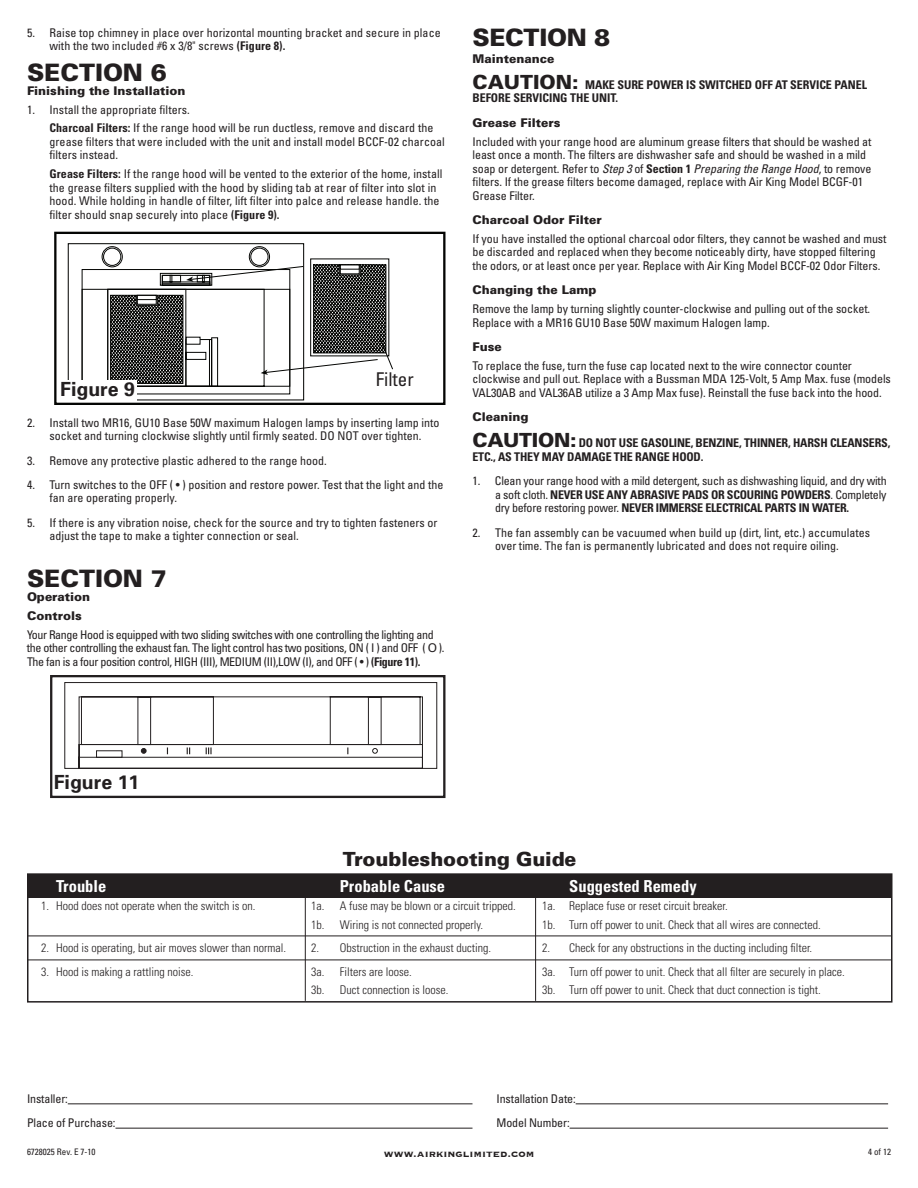
<style>
.page{position:relative;width:918px;height:1188px;background:#fff}
.page>*{position:absolute;margin:0;border:0;box-sizing:border-box;transform-origin:0 0}
.t1{font:900 24px "Univers";color:#231f20}
.t2{font:900 19.5px "Univers";letter-spacing:-.005em;color:#231f20}
.t3{font:700 19.5px "Univers";color:#231f20}
.t4{font:condensed 19.05px "Univers";color:#231f20}
.t5{font:700 condensed 16.5px "Univers";color:#fff}
.t6{font:condensed 12px/13.5px "Univers";letter-spacing:-.005em;color:#231f20}
.t7{font:300 condensed 12px "Univers";color:#231f20}
.t8{font:condensed 12px/13.5px "Univers";letter-spacing:-.03em;color:#231f20}
.t9{font:700 condensed 12px/13.5px "Univers";letter-spacing:-.015em;color:#231f20}
.t10{font:900 12px/18.9px "Univers";color:#231f20}
.t11{font:700 12px "Copperplate";color:#231f20}
.t12{font:condensed 9px "Univers";color:#231f20}
.s1{font-weight:700}
.s2{font-stretch:normal}
.s3{font-weight:900;font-stretch:normal;font-size:19.5px}
.s4{font-style:italic}
.s5{font-weight:900;font-stretch:normal}
</style>
<div class="page">
<div style="left:50px;top:675px;width:395px;height:123px;border:2px solid #231f20"></div>
<svg style="left:64px;top:682px;width:374px;height:87px"></svg>
<div style="left:96px;top:751px;width:26px;height:7px;border:1px solid #231f20"></div>
<div style="left:27px;top:873px;width:865px;height:130px;border:2px solid #231f20"></div>
<div style="left:28px;top:874px;width:864px;height:23px;background:#231f20"></div>
<hr style="left:305px;top:892px;width:1px;height:109px;background:#231f20">
<hr style="left:535px;top:892px;width:1px;height:109px;background:#231f20">
<hr style="left:28px;top:936px;width:864px;height:1px;background:#231f20">
<hr style="left:28px;top:960px;width:864px;height:1px;background:#231f20">
<hr style="left:68px;top:1104px;width:405px;height:1px;background:#231f20">
<hr style="left:576px;top:1104px;width:312px;height:1px;background:#231f20">
<hr style="left:115px;top:1128px;width:358px;height:1px;background:#231f20">
<hr style="left:570px;top:1128px;width:318px;height:1px;background:#231f20">
<div style="left:54px;top:232px;width:391px;height:173px;border:2px solid #040503"></div>
<div style="left:68px;top:243px;width:236px;height:157px;border:1px solid #040503"></div>
<svg style="left:82px;top:265px;width:311px;height:122px"></svg>
<div style="left:111px;top:295px;width:72px;height:89px;border:1px solid #040503"></div>
<svg style="left:136px;top:295px;width:21px;height:10px"></svg>
<svg style="left:137px;top:300px;width:19px;height:4px"></svg>
<svg style="left:137px;top:295px;width:19px;height:5px"></svg>
<div style="left:102px;top:246px;width:21px;height:21px;border:1px solid #040503;border-radius:50%"></div>
<div style="left:103px;top:248px;width:18px;height:18px;border:1px solid #040503;border-radius:50%"></div>
<div style="left:249px;top:246px;width:21px;height:21px;border:1px solid #040503;border-radius:50%"></div>
<div style="left:250px;top:248px;width:19px;height:18px;border:1px solid #040503;border-radius:50%"></div>
<div style="left:60px;top:380px;width:77px;height:22px;background:#fff"></div>
<p class="t6" style="left:49px;top:25px;width:393px;text-indent:-22px">5. Raise top chimney in place over horizontal mounting bracket and secure in place with the two included #6 x 3/8" screws <span class="s1">(Figure 8).</span></p>
<h1 class="t1" style="left:27px;top:58px;width:141px">SECTION 6</h1>
<p class="t10" style="left:27px;top:81px;width:160px">Finishing the Installation</p>
<p class="t6" style="left:50px;top:100px;width:385px;line-height:18.9px;text-indent:-23px">1. Install the appropriate filters.<br><span class="s1">Charcoal Filters:</span> If the range hood will be run ductless, remove and discard the</p>
<p class="t6" style="left:49px;top:135px;width:397px">grease filters that were included with the unit and install model BCCF-02 charcoal filters instead.</p>
<p class="t6" style="left:49px;top:167px;width:394px"><span class="s1">Grease Filters:</span> If the range hood will be vented to the exterior of the home, install the grease filters supplied with the hood by sliding tab at rear of filter into slot in hood. While holding in handle of filter, lift filter into palce and release handle. the filter should snap securely into place <span class="s1">(Figure 9).</span></p>
<h2 class="t3" style="left:60px;top:377px;width:76px">Figure 9</h2>
<h3 class="t4" style="left:376px;top:367px;width:39px">Filter</h3>
<p class="t6" style="left:27px;top:415px;width:414px;text-align:center">2. Install two MR16, GU10 Base 50W maximum Halogen lamps by inserting lamp into socket and turning clockwise slightly until firmly seated. DO NOT over tighten.</p>
<p class="t6" style="left:27px;top:453px;width:301px">3. Remove any protective plastic adhered to the range hood.</p>
<p class="t6" style="left:50px;top:478px;width:395px;text-indent:-22px">4. Turn switches to the OFF ( • ) position and restore power. Test that the light and the fan are operating properly.</p>
<p class="t6" style="left:50px;top:515px;width:389px;text-indent:-22px">5. If there is any vibration noise, check for the source and try to tighten fasteners or adjust the tape to make a tighter connection or seal.</p>
<h1 class="t1" style="left:27px;top:564px;width:141px">SECTION 7</h1>
<p class="t10" style="left:27px;top:587px;width:65px">Operation<br>Controls</p>
<p class="t8" style="left:27px;top:627px;width:419px">Your Range Hood is equipped with two sliding switches with one controlling the lighting and the other controlling the exhaust fan. The light control has two positions, ON ( I ) and OFF ( <span class="s2">O</span> ).<br>The fan is a four position control, HIGH (III), MEDIUM (II),LOW (I), and OFF ( • ) <span class="s1">(Figure 11).</span></p>
<h1 class="t1" style="left:472px;top:22px;width:139px">SECTION 8</h1>
<p class="t10" style="left:472px;top:49px;width:83px">Maintenance</p>
<p class="t9" style="left:472px;top:78px;width:396px"><span class="s3">CAUTION:</span> MAKE SURE POWER IS SWITCHED OFF AT SERVICE PANEL<br>BEFORE SERVICING THE UNIT.</p>
<p class="t10" style="left:472px;top:113px;width:89px">Grease Filters</p>
<p class="t6" style="left:472px;top:134px;width:401px">Included with your range hood are aluminum grease filters that should be washed at least once a month. The filters are dishwasher safe and should be washed in a mild soap or detergent. Refer to <span class="s4">Step 3</span> of <span class="s1">Section 1</span> <span class="s4">Preparing the Range Hood</span>, to remove filters. If the grease filters become damaged, replace with Air King Model BCGF-01<br>Grease Filter.</p>
<p class="t10" style="left:473px;top:210px;width:131px">Charcoal Odor Filter</p>
<p class="t6" style="left:473px;top:232px;width:416px">If you have installed the optional charcoal odor filters, they cannot be washed and must be discarded and replaced when they become noticeably dirty, have stopped filtering the odors, or at least once per year. Replace with Air King Model BCCF-02 Odor Filters.</p>
<p class="t10" style="left:473px;top:280px;width:126px">Changing the Lamp</p>
<p class="t6" style="left:473px;top:302px;width:399px">Remove the lamp by turning slightly counter-clockwise and pulling out of the socket.<br>Replace with a MR16 GU10 Base 50W maximum Halogen lamp.</p>
<p class="t10" style="left:473px;top:337px;width:31px">Fuse</p>
<p class="t6" style="left:473px;top:358px;width:420px">To replace the fuse, turn the fuse cap located next to the wire connector counter clockwise and pull out. Replace with a Bussman MDA 125-Volt, 5 Amp Max. fuse (models<br>VAL30AB and VAL36AB utilize a 3 Amp Max fuse). Reinstall the fuse back into the hood.</p>
<p class="t9" style="left:472px;top:403px;width:419px;line-height:26.4px"><span class="s5">Cleaning<br></span><span class="s3">CAUTION:</span> DO NOT USE GASOLINE, BENZINE, THINNER, HARSH CLEANSERS,</p>
<p class="t9" style="left:472px;top:450px;width:232px">ETC., AS THEY MAY DAMAGE THE RANGE HOOD.</p>
<p class="t6" style="left:495px;top:474px;width:393px;text-align:justify;text-indent:-23px">1. Clean your range hood with a mild detergent, such as dishwashing liquid, and dry with a soft cloth. <span class="s1">NEVER USE ANY ABRASIVE PADS OR SCOURING POWDERS</span>. Completely dry before restoring power. <span class="s1">NEVER IMMERSE ELECTRICAL PARTS IN WATER.</span></p>
<p class="t6" style="left:495px;top:525px;width:377px;text-indent:-22px">2. The fan assembly can be vacuumed when build up (dirt, lint, etc.) accumulates over time. The fan is permanently lubricated and does not require oiling.</p>
<h2 class="t3" style="left:54px;top:770px;width:87px">Figure 11</h2>
<h2 class="t2" style="left:343px;top:847px;width:235px">Troubleshooting Guide</h2>
<h3 class="t5" style="left:56px;top:876px;width:52px">Trouble</h3>
<h3 class="t5" style="left:340px;top:876px;width:107px">Probable Cause</h3>
<h3 class="t5" style="left:569px;top:876px;width:129px">Suggested Remedy</h3>
<p class="t7" style="left:41px;top:899px;width:216px">1. Hood does not operate when the switch is on.</p>
<p class="t7" style="left:311px;top:899px;width:206px">1a. A fuse may be blown or a circuit tripped.</p>
<p class="t7" style="left:542px;top:899px;width:187px">1a. Replace fuse or reset circuit breaker.</p>
<p class="t7" style="left:311px;top:917px;width:173px">1b. Wiring is not connected properly.</p>
<p class="t7" style="left:542px;top:917px;width:280px">1b. Turn off power to unit. Check that all wires are connected.</p>
<p class="t7" style="left:41px;top:941px;width:246px">2. Hood is operating, but air moves slower than normal.</p>
<p class="t7" style="left:311px;top:941px;width:181px">2. Obstruction in the exhaust ducting.</p>
<p class="t7" style="left:542px;top:941px;width:272px">2. Check for any obstructions in the ducting including filter.</p>
<p class="t7" style="left:41px;top:964px;width:154px">3. Hood is making a rattling noise.</p>
<p class="t7" style="left:311px;top:964px;width:102px">3a. Filters are loose.</p>
<p class="t7" style="left:542px;top:964px;width:304px">3a. Turn off power to unit. Check that all filter are securely in place.</p>
<p class="t7" style="left:311px;top:982px;width:139px">3b. Duct connection is loose.</p>
<p class="t7" style="left:542px;top:982px;width:280px">3b. Turn off power to unit. Check that duct connection is tight.</p>
<p class="t6" style="left:27px;top:1091px;width:42px">Installer:</p>
<p class="t6" style="left:496px;top:1091px;width:81px">Installation Date:</p>
<p class="t6" style="left:27px;top:1116px;width:90px">Place of Purchase:</p>
<p class="t6" style="left:497px;top:1116px;width:75px">Model Number:</p>
<p class="t12" style="left:27px;top:1146px;width:70px">6728025 Rev. E 7-10</p>
<p class="t11" style="left:384px;top:1146px;width:152px">www.airkinglimited.com</p>
<p class="t12" style="left:868px;top:1146px;width:24px">4 of 12</p>
</div>
